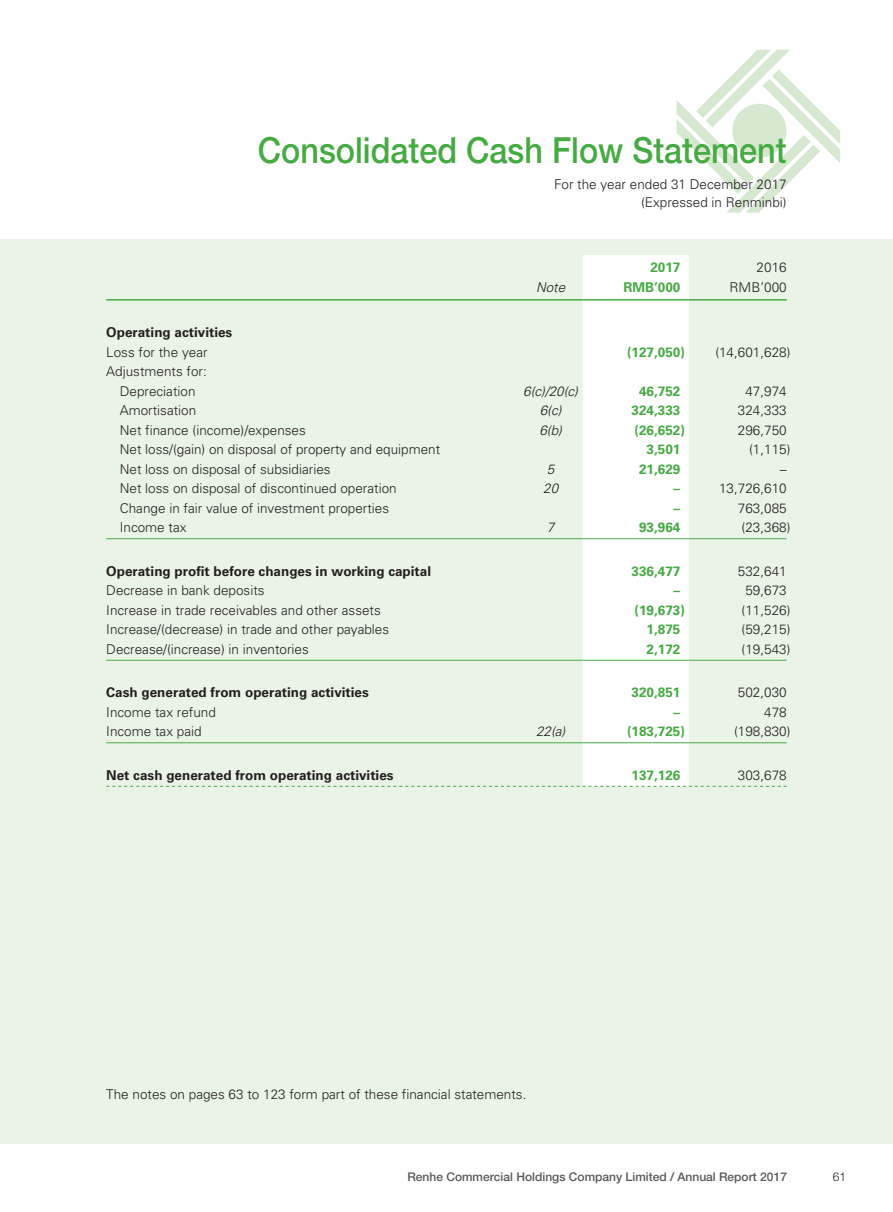
<style>
.page{position:relative;width:893px;height:1212px;background:#fff}
.page>*{position:absolute;margin:0;border:0;box-sizing:border-box;transform-origin:0 0}
.t1{font:500 36px "Helvetica Neue LT Std";color:#46aa42;scale:.9 1}
._50_Table_txt{font:300 13.5px "Univers LT Std";color:#231f20}
._50_Table_txt-2{font:700 13.5px "Univers LT Std";color:#231f20}
._50_Table_txt-3{font:700 13.5px "Univers LT Std";color:#46aa42}
._00_txt{font:300 13.5px "Univers LT Std";color:#231f20}
._50_Table_txt-4{font:italic 300 13.5px "Univers LT Std";color:#231f20}
.t2{font:500 12px "Helvetica Neue LT Std";color:#57585a}
.t3{font:300 12px "Helvetica Neue LT Std";color:#231f20}
</style>
<div class="page">
<div style="left:0;top:239px;width:893px;height:905px;background:#eaf4e6"></div>
<svg style="left:676px;top:50px;width:164px;height:163px"></svg>
<div style="left:583px;top:255px;width:106px;height:531px;background:#fff"></div>
<hr style="left:106px;top:299px;width:413px;height:2px;background:#46aa42">
<hr style="left:519px;top:299px;width:64px;height:2px;background:#46aa42">
<hr style="left:583px;top:299px;width:106px;height:2px;background:#46aa42">
<hr style="left:689px;top:299px;width:98px;height:2px;background:#46aa42">
<hr style="left:106px;top:538px;width:413px;height:1px;background:#46aa42">
<hr style="left:519px;top:538px;width:64px;height:1px;background:#46aa42">
<hr style="left:583px;top:538px;width:106px;height:1px;background:#46aa42">
<hr style="left:689px;top:538px;width:98px;height:1px;background:#46aa42">
<hr style="left:106px;top:660px;width:413px;height:1px;background:#46aa42">
<hr style="left:519px;top:660px;width:64px;height:1px;background:#46aa42">
<hr style="left:583px;top:660px;width:106px;height:1px;background:#46aa42">
<hr style="left:689px;top:660px;width:98px;height:1px;background:#46aa42">
<hr style="left:106px;top:742px;width:413px;height:1px;background:#46aa42">
<hr style="left:519px;top:742px;width:64px;height:1px;background:#46aa42">
<hr style="left:583px;top:742px;width:106px;height:1px;background:#46aa42">
<hr style="left:689px;top:742px;width:98px;height:1px;background:#46aa42">
<svg style="left:106px;top:786px;width:681px;height:1px"></svg>
<p class="t1" style="left:258px;top:128px;width:589px">Consolidated Cash Flow Statement</p>
<p class="_00_txt" style="left:554px;top:176px;width:234px">For the year ended 31 December 2017</p>
<p class="_00_txt" style="left:641px;top:194px;width:147px">(Expressed in Renminbi)</p>
<p class="_50_Table_txt-3" style="left:650px;top:260px;width:32px">2017</p>
<p class="_50_Table_txt" style="left:757px;top:259px;width:32px">2016</p>
<p class="_50_Table_txt-4" style="left:536px;top:279px;width:31px">Note</p>
<p class="_50_Table_txt-3" style="left:623px;top:279px;width:59px">RMB’000</p>
<p class="_50_Table_txt" style="left:730px;top:279px;width:59px">RMB’000</p>
<p class="_50_Table_txt-2" style="left:106px;top:325px;width:128px">Operating activities</p>
<p class="_50_Table_txt" style="left:106px;top:344px;width:103px">Loss for the year</p>
<p class="_50_Table_txt-3" style="left:627px;top:344px;width:59px">(127,050)</p>
<p class="_50_Table_txt" style="left:715px;top:344px;width:77px">(14,601,628)</p>
<p class="_50_Table_txt" style="left:106px;top:363px;width:102px">Adjustments for:</p>
<p class="_50_Table_txt" style="left:120px;top:383px;width:77px">Depreciation</p>
<p class="_50_Table_txt-4" style="left:523px;top:383px;width:56px">6(c)/20(c)</p>
<p class="_50_Table_txt-3" style="left:639px;top:383px;width:43px">46,752</p>
<p class="_50_Table_txt" style="left:745px;top:383px;width:43px">47,974</p>
<p class="_50_Table_txt" style="left:120px;top:402px;width:78px">Amortisation</p>
<p class="_50_Table_txt-4" style="left:540px;top:402px;width:23px">6(c)</p>
<p class="_50_Table_txt-3" style="left:632px;top:403px;width:50px">324,333</p>
<p class="_50_Table_txt" style="left:738px;top:402px;width:50px">324,333</p>
<p class="_50_Table_txt" style="left:120px;top:422px;width:188px">Net finance (income)/expenses</p>
<p class="_50_Table_txt-4" style="left:539px;top:422px;width:24px">6(b)</p>
<p class="_50_Table_txt-3" style="left:635px;top:422px;width:52px">(26,652)</p>
<p class="_50_Table_txt" style="left:738px;top:422px;width:50px">296,750</p>
<p class="_50_Table_txt" style="left:120px;top:441px;width:322px">Net loss/(gain) on disposal of property and equipment</p>
<p class="_50_Table_txt-3" style="left:647px;top:442px;width:35px">3,501</p>
<p class="_50_Table_txt" style="left:749px;top:441px;width:43px">(1,115)</p>
<p class="_50_Table_txt" style="left:120px;top:461px;width:212px">Net loss on disposal of subsidiaries</p>
<p class="_50_Table_txt-4" style="left:547px;top:461px;width:9px">5</p>
<p class="_50_Table_txt-3" style="left:639px;top:461px;width:43px">21,629</p>
<p class="_50_Table_txt" style="left:780px;top:461px;width:8px">–</p>
<p class="_50_Table_txt" style="left:120px;top:480px;width:278px">Net loss on disposal of discontinued operation</p>
<p class="_50_Table_txt-4" style="left:543px;top:480px;width:17px">20</p>
<p class="_50_Table_txt-3" style="left:674px;top:481px;width:8px">–</p>
<p class="_50_Table_txt" style="left:719px;top:480px;width:69px">13,726,610</p>
<p class="_50_Table_txt" style="left:120px;top:500px;width:271px">Change in fair value of investment properties</p>
<p class="_50_Table_txt-3" style="left:674px;top:500px;width:8px">–</p>
<p class="_50_Table_txt" style="left:738px;top:500px;width:50px">763,085</p>
<p class="_50_Table_txt" style="left:120px;top:519px;width:68px">Income tax</p>
<p class="_50_Table_txt-4" style="left:547px;top:519px;width:9px">7</p>
<p class="_50_Table_txt-3" style="left:639px;top:520px;width:43px">93,964</p>
<p class="_50_Table_txt" style="left:742px;top:519px;width:50px">(23,368)</p>
<p class="_50_Table_txt-2" style="left:106px;top:563px;width:326px">Operating profit before changes in working capital</p>
<p class="_50_Table_txt-3" style="left:632px;top:563px;width:50px">336,477</p>
<p class="_50_Table_txt" style="left:738px;top:563px;width:50px">532,641</p>
<p class="_50_Table_txt" style="left:106px;top:582px;width:160px">Decrease in bank deposits</p>
<p class="_50_Table_txt-3" style="left:674px;top:583px;width:8px">–</p>
<p class="_50_Table_txt" style="left:745px;top:582px;width:43px">59,673</p>
<p class="_50_Table_txt" style="left:106px;top:602px;width:276px">Increase in trade receivables and other assets</p>
<p class="_50_Table_txt-3" style="left:635px;top:602px;width:52px">(19,673)</p>
<p class="_50_Table_txt" style="left:742px;top:602px;width:50px">(11,526)</p>
<p class="_50_Table_txt" style="left:106px;top:621px;width:284px">Increase/(decrease) in trade and other payables</p>
<p class="_50_Table_txt-3" style="left:647px;top:622px;width:35px">1,875</p>
<p class="_50_Table_txt" style="left:742px;top:621px;width:50px">(59,215)</p>
<p class="_50_Table_txt" style="left:106px;top:641px;width:204px">Decrease/(increase) in inventories</p>
<p class="_50_Table_txt-3" style="left:647px;top:641px;width:35px">2,172</p>
<p class="_50_Table_txt" style="left:742px;top:641px;width:50px">(19,543)</p>
<p class="_50_Table_txt-2" style="left:106px;top:685px;width:264px">Cash generated from operating activities</p>
<p class="_50_Table_txt-3" style="left:632px;top:685px;width:50px">320,851</p>
<p class="_50_Table_txt" style="left:738px;top:684px;width:50px">502,030</p>
<p class="_50_Table_txt" style="left:106px;top:704px;width:111px">Income tax refund</p>
<p class="_50_Table_txt-3" style="left:674px;top:704px;width:8px">–</p>
<p class="_50_Table_txt" style="left:764px;top:704px;width:24px">478</p>
<p class="_50_Table_txt" style="left:106px;top:723px;width:97px">Income tax paid</p>
<p class="_50_Table_txt-4" style="left:536px;top:723px;width:31px">22(a)</p>
<p class="_50_Table_txt-3" style="left:627px;top:724px;width:59px">(183,725)</p>
<p class="_50_Table_txt" style="left:734px;top:723px;width:58px">(198,830)</p>
<p class="_50_Table_txt-2" style="left:106px;top:767px;width:289px">Net cash generated from operating activities</p>
<p class="_50_Table_txt-3" style="left:632px;top:767px;width:50px">137,126</p>
<p class="_50_Table_txt" style="left:738px;top:767px;width:50px">303,678</p>
<p class="_00_txt" style="left:106px;top:1086px;width:422px">The notes on pages 63 to 123 form part of these financial statements.</p>
<p class="t2" style="left:407px;top:1169px;width:381px">Renhe Commercial Holdings Company Limited / Annual Report 2017</p>
<p class="t3" style="left:833px;top:1169px;width:15px">61</p>
</div>
